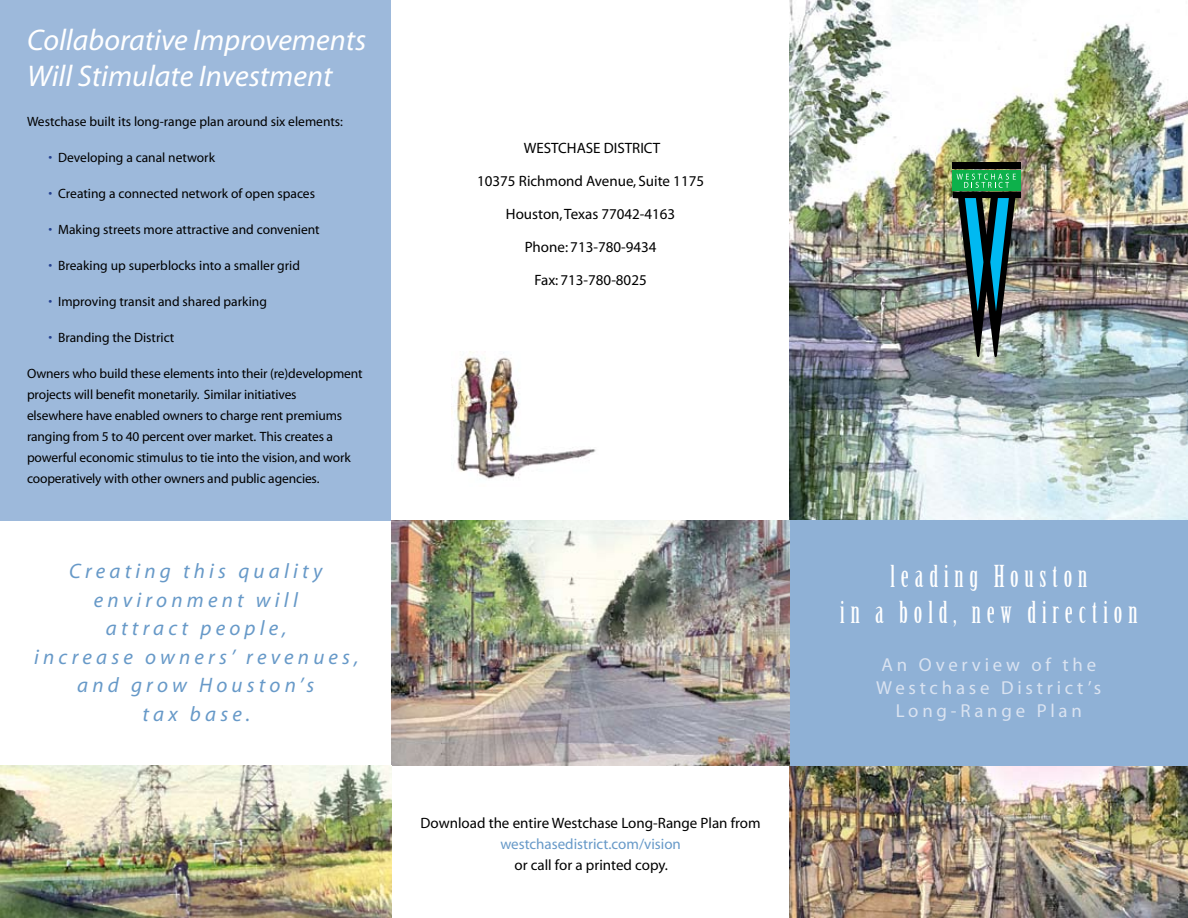
<style>
.page{position:relative;width:1188px;height:918px;background:#fff}
.page>*{position:absolute;margin:0;border:0;box-sizing:border-box;transform-origin:0 0}
.t1{font:italic 30px/36px "Myriad";color:#fff}
.t2{font:29.55px/35.5px "Birch Std";letter-spacing:.2em;color:#fff;text-align:center}
.t3{font:italic 21px/28.5px "Myriad";letter-spacing:.2em;color:#6799c8;text-align:center}
.t4{font:18.75px/23.2px "Myriad";letter-spacing:.2em;color:#dae3f1;text-align:center}
.t5{font:15px "Myriad";color:#000}
.t6{font:15px "Myriad";color:#6799c8}
.t7{font:13.5px/21px "Myriad";letter-spacing:-.01em;color:#000}
.s1{color:#24408f}
</style>
<div class="page">
<div style="left:0;top:0;width:392px;height:521px;background:#9db9db"></div>
<img style="left:790px;top:766px;width:398px;height:152px">
<img style="left:790px;top:0;width:398px;height:521px">
<img style="left:392px;top:520px;width:398px;height:246px">
<img style="left:452px;top:351px;width:144px;height:128px">
<img style="left:0;top:766px;width:392px;height:152px">
<div style="left:953px;top:170px;width:68px;height:20px;background:#0db14b"></div>
<div style="left:953px;top:162px;width:68px;height:6px;background:#000"></div>
<img style="left:953px;top:174px;width:68px;height:183px">
<div style="left:790px;top:521px;width:398px;height:245px;background:#8fb1d6"></div>
<h1 class="t1" style="left:27px;top:23px;width:341px">Collaborative Improvements<br>Will Stimulate Investment</h1>
<p class="t7" style="left:27px;top:112px;width:318px">Westchase built its long-range plan around six elements:</p>
<p class="t7" style="left:49px;top:148px;width:168px"><span class="s1">•</span> Developing a canal network</p>
<p class="t7" style="left:49px;top:184px;width:268px"><span class="s1">•</span> Creating a connected network of open spaces</p>
<p class="t7" style="left:49px;top:220px;width:273px"><span class="s1">•</span> Making streets more attractive and convenient</p>
<p class="t7" style="left:49px;top:256px;width:253px"><span class="s1">•</span> Breaking up superblocks into a smaller grid</p>
<p class="t7" style="left:49px;top:292px;width:220px"><span class="s1">•</span> Improving transit and shared parking</p>
<p class="t7" style="left:49px;top:328px;width:127px"><span class="s1">•</span> Branding the District</p>
<p class="t7" style="left:27px;top:364px;width:337px">Owners who build these elements into their (re)development projects will benefit monetarily. Similar initiatives<br>elsewhere have enabled owners to charge rent premiums ranging from 5 to 40 percent over market. This creates a powerful economic stimulus to tie into the vision, and work cooperatively with other owners and public agencies.</p>
<h3 class="t3" style="left:34px;top:558px;width:326px">Creating this quality environment will<br>attract people,<br>increase owners’ revenues, and grow Houston’s<br>tax base.</h3>
<p class="t5" style="left:524px;top:140px;width:138px">WESTCHASE DISTRICT</p>
<p class="t5" style="left:477px;top:173px;width:228px">10375 Richmond Avenue, Suite 1175</p>
<p class="t5" style="left:506px;top:206px;width:171px">Houston, Texas 77042-4163</p>
<p class="t5" style="left:525px;top:239px;width:133px">Phone: 713-780-9434</p>
<p class="t5" style="left:535px;top:272px;width:114px">Fax: 713-780-8025</p>
<p class="t5" style="left:421px;top:816px;width:342px">Download the entire Westchase Long-Range Plan from</p>
<p class="t6" style="left:500px;top:837px;width:182px">westchasedistrict.com/vision</p>
<p class="t5" style="left:514px;top:858px;width:155px">or call for a printed copy.</p>
<h2 class="t2" style="left:840px;top:559px;width:299px">leading Houston<br>in a bold, new direction</h2>
<h3 class="t4" style="left:876px;top:654px;width:227px">An Overview of the<br>Westchase District’s<br>Long-Range Plan</h3>
</div>
